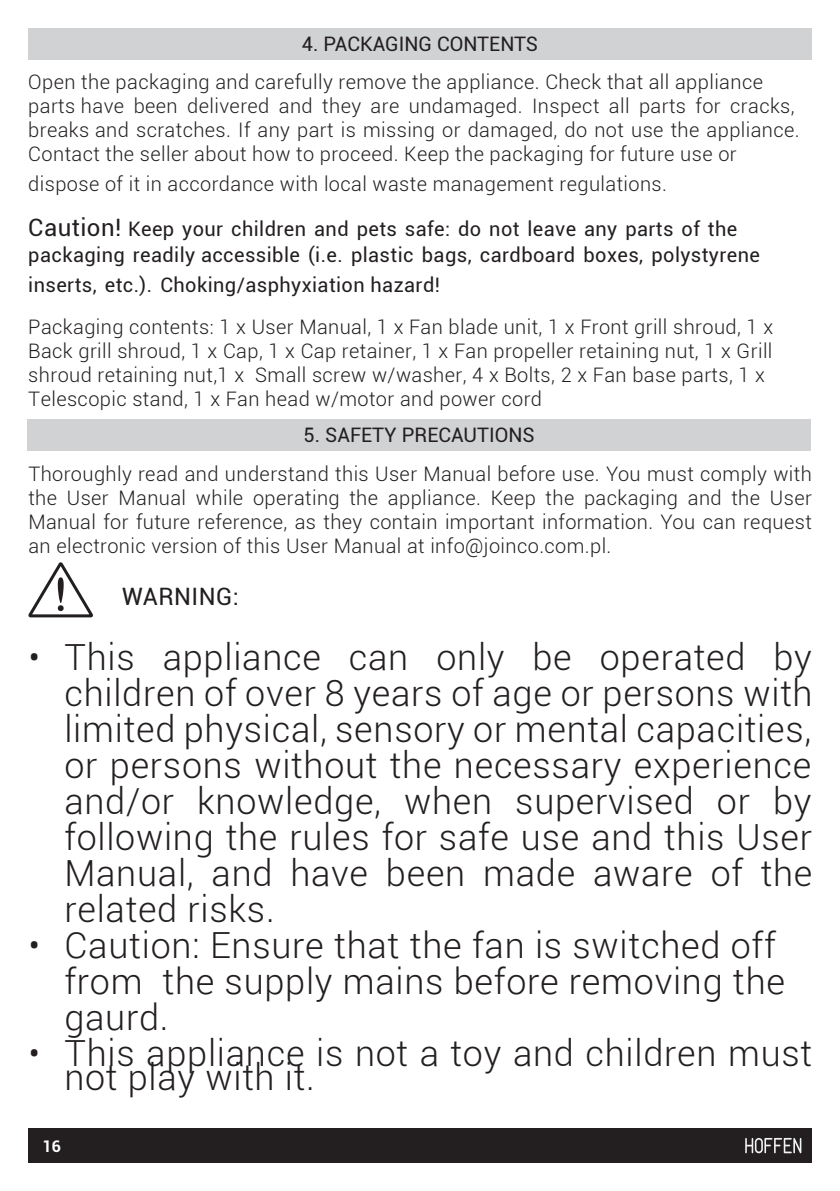
<style>
.page{position:relative;width:840px;height:1191px;background:#fff}
.page>*{position:absolute;margin:0;border:0;box-sizing:border-box;transform-origin:0 0}
.t1{font:300 36px/36px "Roboto";letter-spacing:.02em;color:#231f20;text-align:justify}
.UWAGA{font:24px "Roboto";letter-spacing:.02em;color:#231f20}
.ZWYKŁY{font:300 20px/24px "Roboto";letter-spacing:.02em;color:#231f20}
.ZWYKŁY-2{font:20px/25.8px "Roboto";letter-spacing:.02em;color:#231f20}
.EN_DO_SPISU_TYTUL{font:20px "Roboto";color:#231f20}
.t2{font:700 16px "Roboto";color:#fff}
.s1{font-size:24px}
.s2{font-weight:400}
</style>
<div class="page">
<div style="left:27px;top:419px;width:783px;height:31px;background:#d1d2d4"></div>
<svg style="left:28px;top:562px;width:65px;height:56px"></svg>
<div style="left:28px;top:28px;width:783px;height:31px;background:#d1d2d4"></div>
<div style="left:28px;top:1128px;width:783px;height:34px;background:#231f20"></div>
<svg style="left:745px;top:1138px;width:56px;height:15px"></svg>
<p class="EN_DO_SPISU_TYTUL" style="left:301px;top:30px;width:238px">4. PACKAGING CONTENTS</p>
<p class="ZWYKŁY" style="left:28px;top:69px;width:772px">Open the packaging and carefully remove the appliance. Check that all appliance parts have been delivered and they are undamaged. Inspect all parts for cracks, breaks and scratches. If any part is missing or damaged, do not use the appliance.<br>Contact the seller about how to proceed. Keep the packaging for future use or</p>
<p class="ZWYKŁY" style="left:28px;top:171px;width:639px">dispose of it in accordance with local waste management regulations.</p>
<p class="ZWYKŁY-2" style="left:28px;top:215px;width:732px"><span class="s1">Caution!</span> Keep your children and pets safe: do not leave any parts of the packaging readily accessible (i.e. plastic bags, cardboard boxes, polystyrene</p>
<p class="ZWYKŁY" style="left:28px;top:263px;width:746px;line-height:42px"><span class="s2">inserts, etc.). Choking/asphyxiation hazard!<br></span>Packaging contents: 1 x User Manual, 1 x Fan blade unit, 1 x Front grill shroud, 1 x</p>
<p class="ZWYKŁY" style="left:28px;top:338px;width:745px">Back grill shroud, 1 x Cap, 1 x Cap retainer, 1 x Fan propeller retaining nut, 1 x Grill shroud retaining nut,1 x Small screw w/washer, 4 x Bolts, 2 x Fan base parts, 1 x<br>Telescopic stand, 1 x Fan head w/motor and power cord</p>
<p class="EN_DO_SPISU_TYTUL" style="left:303px;top:421px;width:232px">5. SAFETY PRECAUTIONS</p>
<p class="ZWYKŁY" style="left:28px;top:461px;width:784px;text-align:justify">Thoroughly read and understand this User Manual before use. You must comply with the User Manual while operating the appliance. Keep the packaging and the User Manual for future reference, as they contain important information. You can request an electronic version of this User Manual at info@joinco.com.pl.</p>
<p class="UWAGA" style="left:122px;top:579px;width:118px">WARNING:</p>
<p class="t1" style="left:64px;top:638px;width:749px;text-indent:-36px">• This appliance can only be operated by children of over 8 years of age or persons with limited physical, sensory or mental capacities, or persons without the necessary experience and/or knowledge, when supervised or by following the rules for safe use and this User Manual, and have been made aware of the related risks.</p>
<p class="t1" style="left:64px;top:925px;width:721px;text-align:left;text-indent:-36px">• Caution: Ensure that the fan is switched off from the supply mains before removing the gaurd.</p>
<p class="t1" style="left:28px;top:1033px;width:784px">• This appliance is not a toy and children must</p>
<p class="t1" style="left:64px;top:1058px;width:252px">not play with it.</p>
<p class="t2" style="left:43px;top:1134px;width:20px">16</p>
</div>
